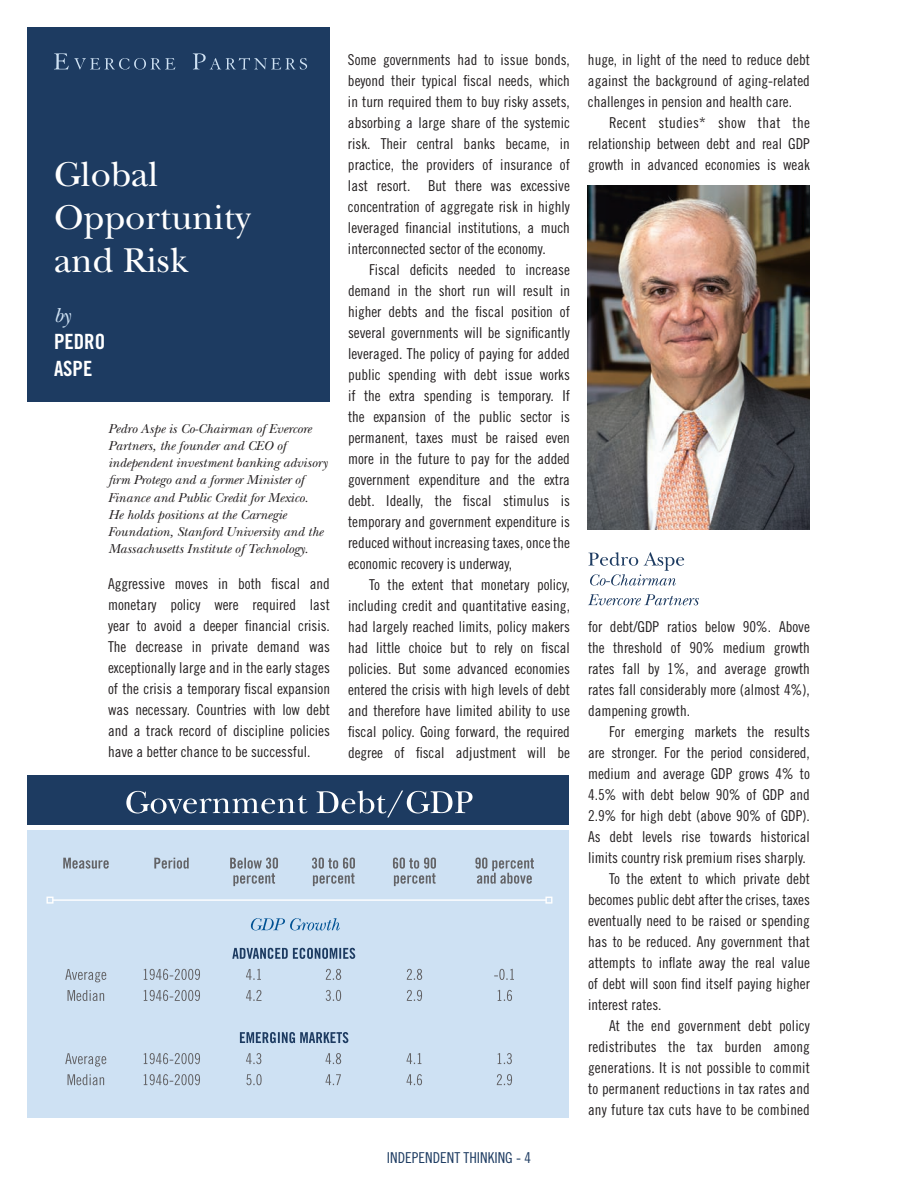
<style>
.page{position:relative;width:918px;height:1188px;background:#fff}
.page>*{position:absolute;margin:0;border:0;box-sizing:border-box;transform-origin:0 0}
.t1{font:36px/43.2px "New Baskerville";color:#fff}
.t2{font:21px "Trade Gothic Bold Cond Twenty";color:#fff}
.t3{font:italic 21px "New Baskerville";color:#cee1f3}
.t4{font:15px/21px "Trade Gothic Cond Eighteen";color:#231f20;text-align:justify}
.t5{font:15px "Trade Gothic Cond Eighteen";color:#1d3b61}
.t6{font:italic 13.5px/17.2px "New Baskerville";color:#231f20}
</style>
<div class="page">
<div style="left:27px;top:775px;width:541px;height:50px;background:#1d3b61"></div>
<div style="left:27px;top:27px;width:303px;height:375px;background:#1d3b61"></div>
<svg style="left:54px;top:53px;width:121px;height:17px"></svg>
<svg style="left:193px;top:53px;width:114px;height:17px"></svg>
<div style="left:27px;top:831px;width:541px;height:287px;background:#cee1f3"></div>
<svg style="left:68px;top:1074px;width:444px;height:11px"></svg>
<svg style="left:65px;top:1053px;width:447px;height:14px"></svg>
<svg style="left:240px;top:1032px;width:108px;height:11px"></svg>
<svg style="left:68px;top:990px;width:444px;height:11px"></svg>
<svg style="left:65px;top:969px;width:449px;height:13px"></svg>
<svg style="left:232px;top:948px;width:123px;height:11px"></svg>
<svg style="left:251px;top:918px;width:89px;height:12px"></svg>
<svg style="left:63px;top:857px;width:471px;height:29px"></svg>
<svg style="left:126px;top:791px;width:347px;height:27px"></svg>
<img style="left:588px;top:185px;width:222px;height:345px">
<svg style="left:588px;top:594px;width:111px;height:11px"></svg>
<svg style="left:588px;top:552px;width:96px;height:34px"></svg>
<hr style="left:53px;top:899px;width:493px;height:2px;background:#fff">
<div style="left:46px;top:897px;width:8px;height:7px;border:1px solid #fff"></div>
<div style="left:545px;top:897px;width:7px;height:7px;border:1px solid #fff"></div>
<p class="t1" style="left:54px;top:153px;width:198px">Global<br>Opportunity and Risk</p>
<p class="t3" style="left:54px;top:303px;width:18px">by</p>
<p class="t2" style="left:54px;top:329px;width:53px">PEDRO</p>
<p class="t2" style="left:54px;top:356px;width:40px">ASPE</p>
<p class="t6" style="left:108px;top:420px;width:221px">Pedro Aspe is Co-Chairman of Evercore Partners, the founder and CEO of independent investment banking advisory firm Protego and a former Minister of Finance and Public Credit for Mexico.<br>He holds positions at the Carnegie Foundation, Stanford University and the Massachusetts Institute of Technology.</p>
<p class="t4" style="left:108px;top:573px;width:224px">Aggressive moves in both fiscal and monetary policy were required last year to avoid a deeper financial crisis.<br>The decrease in private demand was exceptionally large and in the early stages of the crisis a temporary fiscal expansion was necessary. Countries with low debt and a track record of discipline policies have a better chance to be successful.</p>
<p class="t4" style="left:348px;top:49px;width:224px">Some governments had to issue bonds, beyond their typical fiscal needs, which in turn required them to buy risky assets, absorbing a large share of the systemic risk. Their central banks became, in practice, the providers of insurance of last resort. But there was excessive concentration of aggregate risk in highly leveraged financial institutions, a much interconnected sector of the economy.</p>
<p class="t4" style="left:348px;top:259px;width:224px;text-indent:21px">Fiscal deficits needed to increase demand in the short run will result in higher debts and the fiscal position of several governments will be significantly leveraged. The policy of paying for added public spending with debt issue works if the extra spending is temporary. If the expansion of the public sector is permanent, taxes must be raised even more in the future to pay for the added government expenditure and the extra debt. Ideally, the fiscal stimulus is temporary and government expenditure is reduced without increasing taxes, once the economic recovery is underway,</p>
<p class="t4" style="left:348px;top:574px;width:224px;text-indent:21px">To the extent that monetary policy, including credit and quantitative easing, had largely reached limits, policy makers had little choice but to rely on fiscal policies. But some advanced economies entered the crisis with high levels of debt and therefore have limited ability to use fiscal policy. Going forward, the required degree of fiscal adjustment will be</p>
<p class="t5" style="left:387px;top:1149px;width:146px">INDEPENDENT THINKING - 4</p>
<p class="t4" style="left:588px;top:49px;width:224px">huge, in light of the need to reduce debt against the background of aging-related challenges in pension and health care.</p>
<p class="t4" style="left:588px;top:112px;width:223px;text-indent:21px">Recent studies* show that the relationship between debt and real GDP growth in advanced economies is weak</p>
<p class="t4" style="left:588px;top:616px;width:224px">for debt/GDP ratios below 90%. Above the threshold of 90% medium growth rates fall by 1%, and average growth rates fall considerably more (almost 4%), dampening growth.</p>
<p class="t4" style="left:588px;top:721px;width:224px;text-indent:21px">For emerging markets the results are stronger. For the period considered, medium and average GDP grows 4% to 4.5% with debt below 90% of GDP and 2.9% for high debt (above 90% of GDP).<br>As debt levels rise towards historical limits country risk premium rises sharply.</p>
<p class="t4" style="left:588px;top:868px;width:224px;text-indent:21px">To the extent to which private debt becomes public debt after the crises, taxes eventually need to be raised or spending has to be reduced. Any government that attempts to inflate away the real value of debt will soon find itself paying higher interest rates.</p>
<p class="t4" style="left:588px;top:1015px;width:223px;text-indent:21px">At the end government debt policy redistributes the tax burden among generations. It is not possible to commit to permanent reductions in tax rates and any future tax cuts have to be combined</p>
</div>
